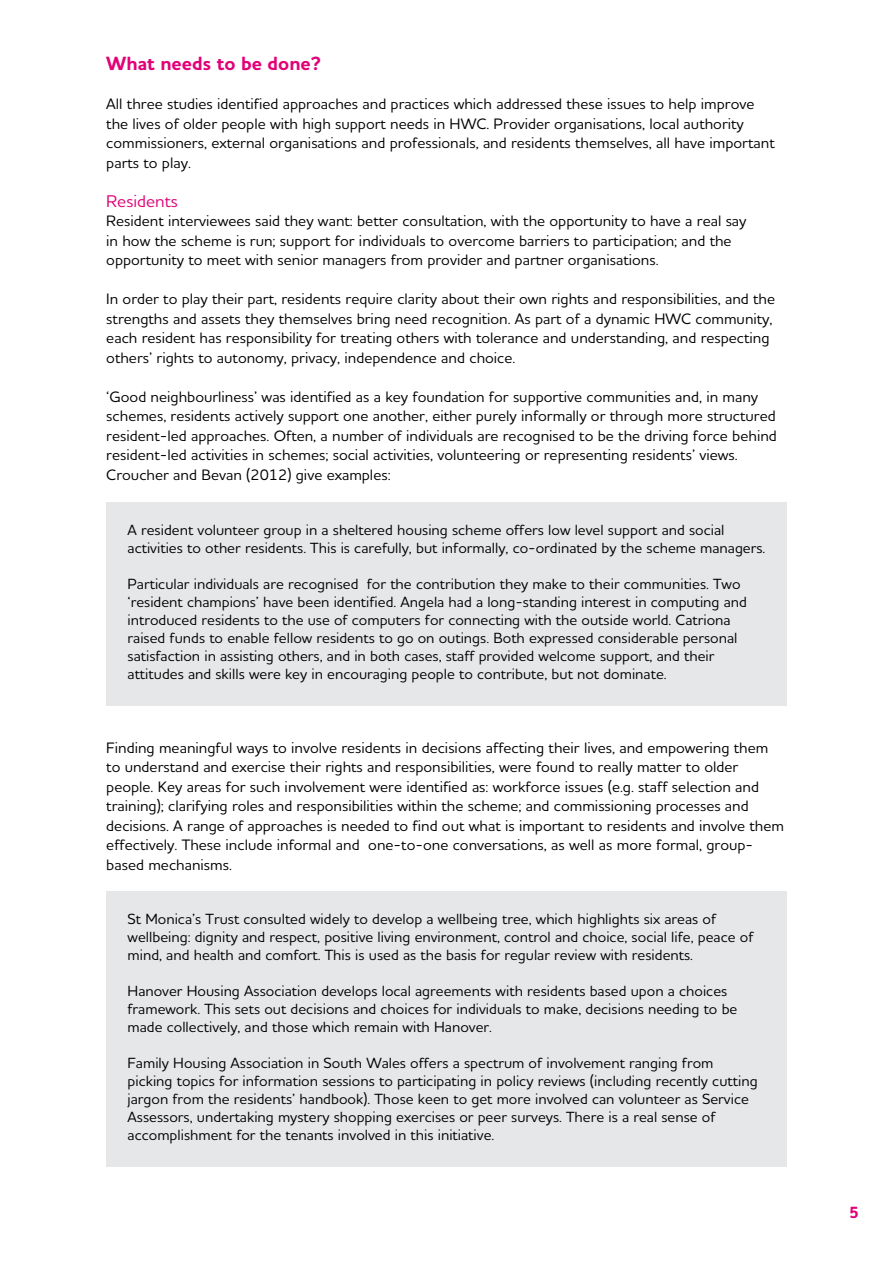
<style>
.page{position:relative;width:893px;height:1263px;background:#fff}
.page>*{position:absolute;margin:0;border:0;box-sizing:border-box;transform-origin:0 0}
.t1{font:700 19.5px "Houschka Alt Pro";color:#e20177}
.t2{font:500 17.25px "Houschka Alt Pro";color:#e20177}
.t3{font:700 16.5px "Houschka Alt Pro";color:#e20177}
.t4{font:500 15.3px/19.5px "Houschka Alt Pro";color:#000}
.t5{font:500 15px/18px "Houschka Alt Pro";color:#000}
</style>
<div class="page">
<div style="left:106px;top:503px;width:681px;height:203px;background:#e6e7e8"></div>
<div style="left:106px;top:891px;width:681px;height:276px;background:#e6e7e8"></div>
<p class="t1" style="left:106px;top:51px;width:216px">What needs to be done?</p>
<p class="t4" style="left:106px;top:94px;width:670px">All three studies identified approaches and practices which addressed these issues to help improve the lives of older people with high support needs in HWC. Provider organisations, local authority commissioners, external organisations and professionals, and residents themselves, all have important parts to play.</p>
<p class="t2" style="left:106px;top:190px;width:73px">Residents</p>
<p class="t4" style="left:106px;top:211px;width:642px">Resident interviewees said they want: better consultation, with the opportunity to have a real say in how the scheme is run; support for individuals to overcome barriers to participation; and the opportunity to meet with senior managers from provider and partner organisations.</p>
<p class="t4" style="left:106px;top:289px;width:670px">In order to play their part, residents require clarity about their own rights and responsibilities, and the strengths and assets they themselves bring need recognition. As part of a dynamic HWC community, each resident has responsibility for treating others with tolerance and understanding, and respecting others’ rights to autonomy, privacy, independence and choice.</p>
<p class="t4" style="left:106px;top:386px;width:672px">‘Good neighbourliness’ was identified as a key foundation for supportive communities and, in many schemes, residents actively support one another, either purely informally or through more structured resident-led approaches. Often, a number of individuals are recognised to be the driving force behind resident-led activities in schemes; social activities, volunteering or representing residents’ views.<br>Croucher and Bevan (2012) give examples:</p>
<p class="t5" style="left:128px;top:521px;width:639px">A resident volunteer group in a sheltered housing scheme offers low level support and social activities to other residents. This is carefully, but informally, co-ordinated by the scheme managers.</p>
<p class="t5" style="left:128px;top:575px;width:621px">Particular individuals are recognised for the contribution they make to their communities. Two ‘resident champions’ have been identified. Angela had a long-standing interest in computing and introduced residents to the use of computers for connecting with the outside world. Catriona raised funds to enable fellow residents to go on outings. Both expressed considerable personal satisfaction in assisting others, and in both cases, staff provided welcome support, and their attitudes and skills were key in encouraging people to contribute, but not dominate.</p>
<p class="t4" style="left:106px;top:737px;width:679px">Finding meaningful ways to involve residents in decisions affecting their lives, and empowering them to understand and exercise their rights and responsibilities, were found to really matter to older people. Key areas for such involvement were identified as: workforce issues (e.g. staff selection and training); clarifying roles and responsibilities within the scheme; and commissioning processes and decisions. A range of approaches is needed to find out what is important to residents and involve them effectively. These include informal and one-to-one conversations, as well as more formal, group&shy;based mechanisms.</p>
<p class="t5" style="left:128px;top:909px;width:627px">St Monica’s Trust consulted widely to develop a wellbeing tree, which highlights six areas of wellbeing: dignity and respect, positive living environment, control and choice, social life, peace of mind, and health and comfort. This is used as the basis for regular review with residents.</p>
<p class="t5" style="left:128px;top:981px;width:611px">Hanover Housing Association develops local agreements with residents based upon a choices framework. This sets out decisions and choices for individuals to make, decisions needing to be made collectively, and those which remain with Hanover.</p>
<p class="t5" style="left:128px;top:1053px;width:632px">Family Housing Association in South Wales offers a spectrum of involvement ranging from picking topics for information sessions to participating in policy reviews (including recently cutting jargon from the residents’ handbook). Those keen to get more involved can volunteer as Service Assessors, undertaking mystery shopping exercises or peer surveys. There is a real sense of accomplishment for the tenants involved in this initiative.</p>
<p class="t3" style="left:849px;top:1202px;width:11px">5</p>
</div>
